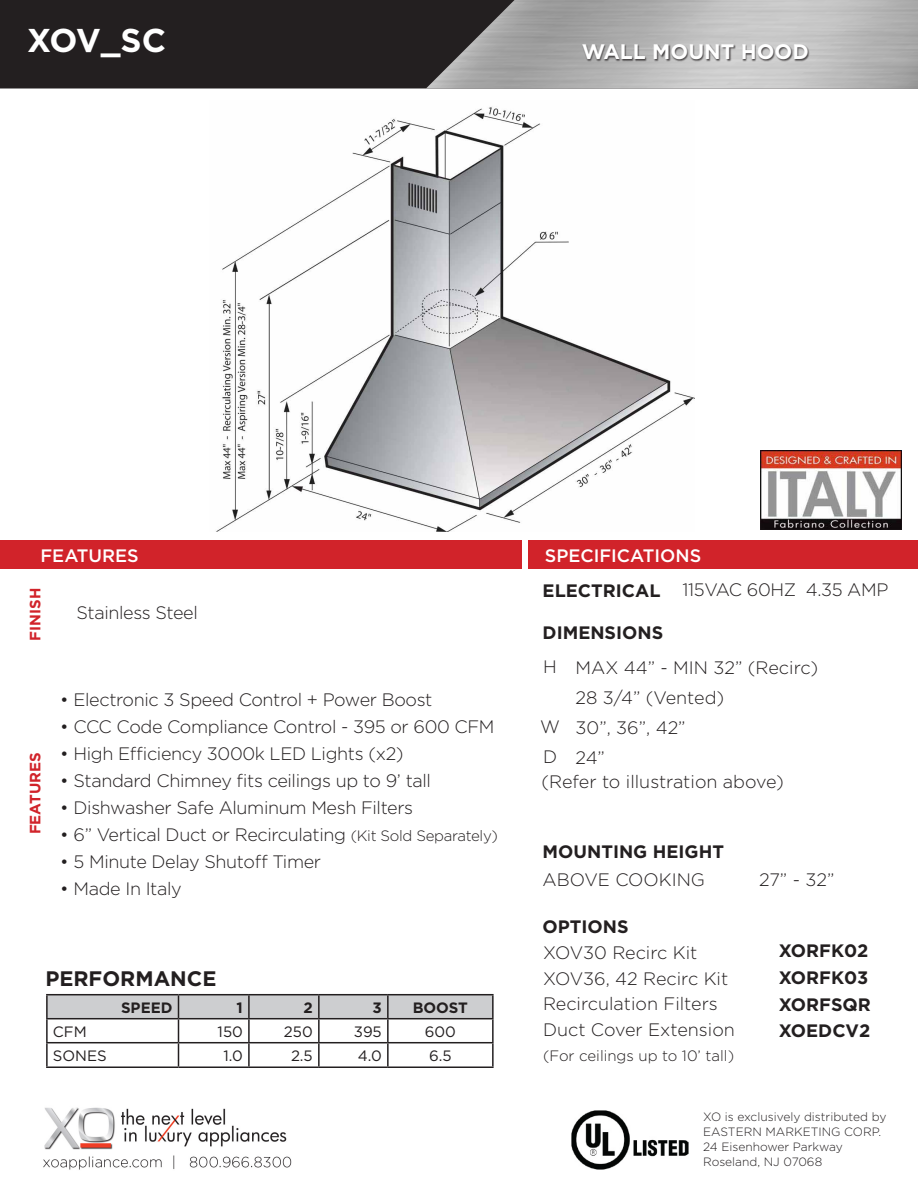
<style>
.page{position:relative;width:918px;height:1188px;background:#fff}
.page>*{position:absolute;margin:0;border:0;box-sizing:border-box;transform-origin:0 0}
.t1{font:700 33px "Gotham";color:#fff}
.t2{font:700 21px "Gotham";color:#fff}
.t3{font:700 21px "Gotham";color:#231f20}
.t4{font:300 18px "Gotham";letter-spacing:-.02em;color:#231f20}
.t5{font:300 18px "Gotham";color:#231f20}
.t6{font:700 18px "Gotham";color:#231f20}
.t7{font:500 18px "Gotham";color:#fff}
.t8{font:15px "Gotham";color:#231f20}
.t9{font:300 15px "Gotham";color:#231f20}
.t10{font:700 15px "Gotham";color:#d1232a}
.t11{font:700 15px "Gotham";color:#231f20}
.t12{font:300 12px/15px "Gotham";color:#231f20}
.s1{font-size:15px}
</style>
<div class="page">
<div style="left:0;top:0;width:426px;height:88px;background:#231f20"></div>
<img style="left:426px;top:0;width:492px;height:88px">
<div style="left:582px;top:44px;width:228px;height:18px;background:#231f20;opacity:.75"></div>
<img style="left:217px;top:107px;width:477px;height:424px">
<img style="left:760px;top:451px;width:142px;height:79px">
<img style="left:43px;top:1107px;width:249px;height:63px">
<img style="left:572px;top:1110px;width:117px;height:59px">
<div style="left:0;top:540px;width:522px;height:29px;background:#d1232a"></div>
<div style="left:528px;top:540px;width:390px;height:29px;background:#d1232a"></div>
<hr style="left:46px;top:994px;width:132px;height:1px;background:#231f20">
<hr style="left:46px;top:995px;width:2px;height:23px;background:#231f20">
<hr style="left:178px;top:994px;width:71px;height:1px;background:#231f20">
<hr style="left:249px;top:994px;width:70px;height:1px;background:#231f20">
<hr style="left:319px;top:994px;width:69px;height:1px;background:#231f20">
<hr style="left:388px;top:994px;width:106px;height:1px;background:#231f20">
<hr style="left:492px;top:995px;width:2px;height:23px;background:#231f20">
<hr style="left:46px;top:1018px;width:132px;height:1px;background:#231f20">
<hr style="left:46px;top:1019px;width:2px;height:23px;background:#231f20">
<hr style="left:388px;top:1018px;width:106px;height:1px;background:#231f20">
<hr style="left:492px;top:1019px;width:2px;height:23px;background:#231f20">
<hr style="left:46px;top:1042px;width:132px;height:1px;background:#231f20">
<hr style="left:46px;top:1043px;width:2px;height:23px;background:#231f20">
<svg style="left:47px;top:995px;width:446px;height:71px"></svg>
<hr style="left:249px;top:1042px;width:70px;height:1px;background:#231f20">
<hr style="left:248px;top:1043px;width:2px;height:23px;background:#231f20">
<hr style="left:319px;top:1042px;width:69px;height:1px;background:#231f20">
<hr style="left:318px;top:1043px;width:2px;height:23px;background:#231f20">
<hr style="left:388px;top:1042px;width:106px;height:1px;background:#231f20">
<hr style="left:387px;top:1043px;width:2px;height:23px;background:#231f20">
<hr style="left:492px;top:1043px;width:2px;height:23px;background:#231f20">
<hr style="left:46px;top:1066px;width:132px;height:2px;background:#231f20">
<hr style="left:178px;top:1066px;width:71px;height:2px;background:#231f20">
<hr style="left:249px;top:1066px;width:70px;height:2px;background:#231f20">
<hr style="left:319px;top:1066px;width:69px;height:2px;background:#231f20">
<hr style="left:388px;top:1066px;width:106px;height:2px;background:#231f20">
<p class="t1" style="left:27px;top:18px;width:141px">XOV_SC</p>
<p class="t2" style="left:582px;top:38px;width:229px">WALL MOUNT HOOD</p>
<p class="t7" style="left:40px;top:543px;width:100px">FEATURES</p>
<p class="t7" style="left:545px;top:543px;width:158px">SPECIFICATIONS</p>
<p class="t10" style="left:25px;top:641px;width:54px;rotate:-90deg">FINISH</p>
<p class="t4" style="left:76px;top:601px;width:123px">Stainless Steel</p>
<p class="t10" style="left:25px;top:834px;width:83px;rotate:-90deg">FEATURES</p>
<p class="t4" style="left:60px;top:688px;width:374px">• Electronic 3 Speed Control + Power Boost</p>
<p class="t4" style="left:60px;top:715px;width:436px">• CCC Code Compliance Control - 395 or 600 CFM</p>
<p class="t4" style="left:60px;top:742px;width:345px">• High Efficiency 3000k LED Lights (x2)</p>
<p class="t4" style="left:60px;top:769px;width:373px">• Standard Chimney fits ceilings up to 9’ tall</p>
<p class="t4" style="left:60px;top:796px;width:355px">• Dishwasher Safe Aluminum Mesh Filters</p>
<p class="t4" style="left:60px;top:823px;width:440px">• 6” Vertical Duct or Recirculating <span class="s1">(Kit Sold Separately)</span></p>
<p class="t4" style="left:60px;top:850px;width:263px">• 5 Minute Delay Shutoff Timer</p>
<p class="t4" style="left:60px;top:877px;width:123px">• Made In Italy</p>
<p class="t3" style="left:45px;top:964px;width:173px">PERFORMANCE</p>
<p class="t11" style="left:121px;top:997px;width:53px">SPEED</p>
<p class="t11" style="left:237px;top:997px;width:8px">1</p>
<p class="t11" style="left:304px;top:997px;width:11px">2</p>
<p class="t11" style="left:373px;top:997px;width:11px">3</p>
<p class="t11" style="left:413px;top:997px;width:57px">BOOST</p>
<p class="t8" style="left:53px;top:1022px;width:35px">CFM</p>
<p class="t8" style="left:218px;top:1022px;width:27px">150</p>
<p class="t8" style="left:284px;top:1022px;width:30px">250</p>
<p class="t8" style="left:354px;top:1022px;width:29px">395</p>
<p class="t8" style="left:425px;top:1022px;width:33px">600</p>
<p class="t8" style="left:53px;top:1046px;width:55px">SONES</p>
<p class="t8" style="left:223px;top:1046px;width:21px">1.0</p>
<p class="t8" style="left:291px;top:1046px;width:23px">2.5</p>
<p class="t8" style="left:358px;top:1046px;width:26px">4.0</p>
<p class="t8" style="left:429px;top:1046px;width:24px">6.5</p>
<p class="t6" style="left:543px;top:579px;width:119px">ELECTRICAL</p>
<p class="t6" style="left:543px;top:621px;width:122px">DIMENSIONS</p>
<p class="t4" style="left:682px;top:579px;width:207px">115VAC 60HZ 4.35 AMP</p>
<p class="t4" style="left:543px;top:655px;width:15px">H</p>
<p class="t4" style="left:540px;top:715px;width:21px">W</p>
<p class="t4" style="left:543px;top:745px;width:16px">D</p>
<p class="t5" style="left:576px;top:656px;width:244px">MAX 44” - MIN 32” (Recirc)</p>
<p class="t5" style="left:576px;top:686px;width:150px">28 3/4” (Vented)</p>
<p class="t4" style="left:576px;top:716px;width:112px">30”, 36”, 42”</p>
<p class="t4" style="left:576px;top:746px;width:31px">24”</p>
<p class="t5" style="left:542px;top:770px;width:244px">(Refer to illustration above)</p>
<p class="t6" style="left:543px;top:840px;width:183px">MOUNTING HEIGHT</p>
<p class="t5" style="left:543px;top:868px;width:164px">ABOVE COOKING</p>
<p class="t4" style="left:759px;top:868px;width:77px">27” - 32”</p>
<p class="t6" style="left:543px;top:915px;width:88px">OPTIONS</p>
<p class="t5" style="left:543px;top:942px;width:156px">XOV30 Recirc Kit</p>
<p class="t5" style="left:543px;top:967px;width:187px">XOV36, 42 Recirc Kit</p>
<p class="t5" style="left:543px;top:993px;width:176px">Recirculation Filters</p>
<p class="t5" style="left:543px;top:1018px;width:193px">Duct Cover Extension</p>
<p class="t9" style="left:543px;top:1047px;width:193px">(For ceilings up to 10’ tall)</p>
<p class="t6" style="left:779px;top:939px;width:91px">XORFK02</p>
<p class="t6" style="left:779px;top:966px;width:91px">XORFK03</p>
<p class="t6" style="left:779px;top:993px;width:94px">XORFSQR</p>
<p class="t6" style="left:779px;top:1018px;width:93px">XOEDCV2</p>
<p class="t12" style="left:703px;top:1109px;width:185px">XO is exclusively distributed by<br>EASTERN MARKETING CORP.</p>
<p class="t12" style="left:703px;top:1139px;width:141px">24 Eisenhower Parkway</p>
<p class="t12" style="left:703px;top:1154px;width:121px">Roseland, NJ 07068</p>
</div>
